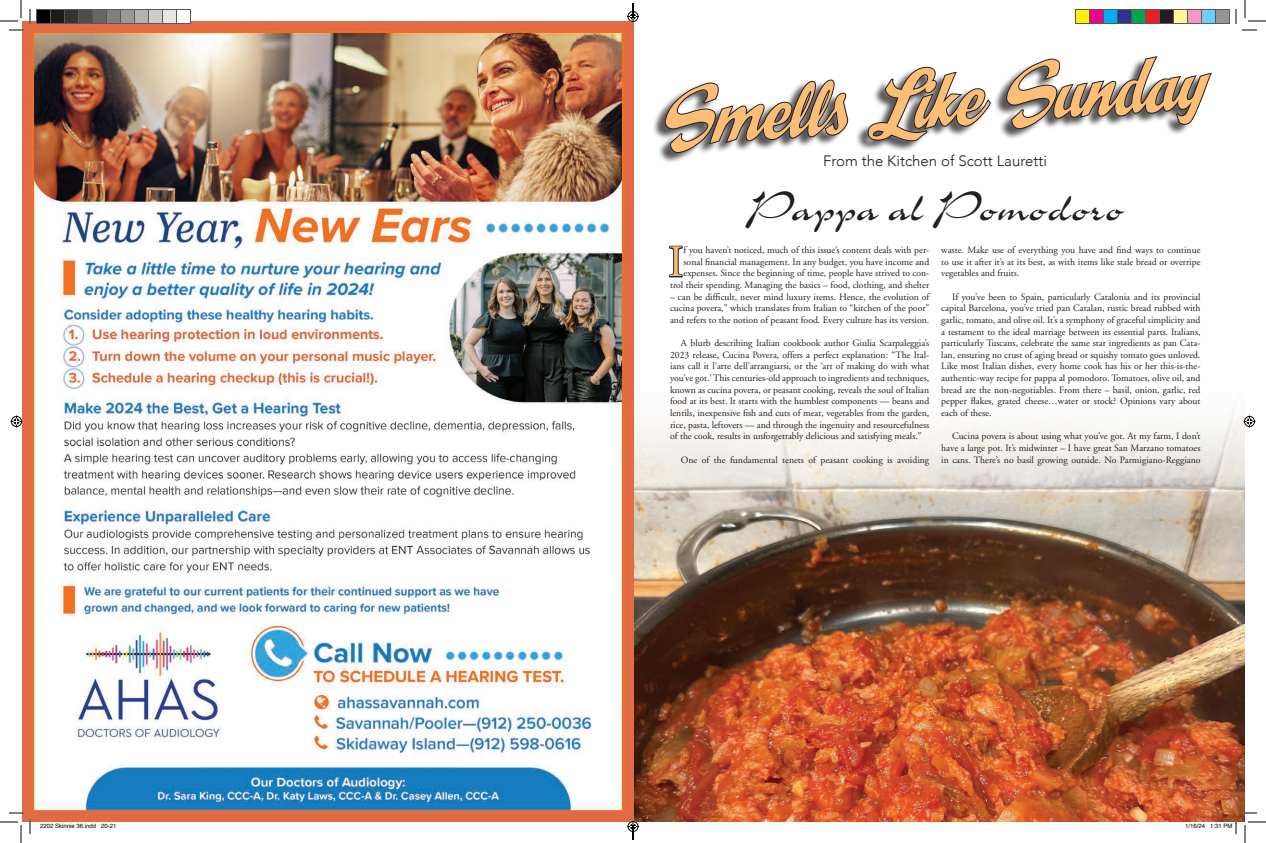
<style>
.page{position:relative;width:1266px;height:843px;background:#fff}
.page>*{position:absolute;margin:0;border:0;box-sizing:border-box;transform-origin:0 0}
.t1{font:85px "CC Spills";color:#fcbd77}
.t2{font:48px "Charme";color:#231f20}
.t3{font:44.8px "Adobe Garamond";color:#fcbd77}
.t4{font:300 15px "Avenir";color:#231f20}
.t5{font:9.7px/11.6px "Adobe Garamond";color:#231f20;text-align:justify}
.t6{font:6px "Helvetica";color:#000}
</style>
<div class="page">
<img style="left:634px;top:519px;width:611px;height:303px">
<div style="left:652px;top:57px;width:557px;height:107px;background:#231f20;opacity:.75"></div>
<svg style="left:664px;top:78px;width:185px;height:86px"></svg>
<svg style="left:867px;top:66px;width:125px;height:88px"></svg>
<svg style="left:1005px;top:56px;width:207px;height:108px"></svg>
<svg style="left:634px;top:408px;width:611px;height:111px"></svg>
<svg style="left:669px;top:245px;width:14px;height:33px"></svg>
<img style="left:23px;top:21px;width:611px;height:801px">
<svg style="left:0;top:0;width:31px;height:31px"></svg>
<svg style="left:0;top:812px;width:31px;height:31px"></svg>
<svg style="left:1235px;top:0;width:31px;height:31px"></svg>
<svg style="left:10px;top:416px;width:12px;height:12px"></svg>
<svg style="left:1244px;top:416px;width:12px;height:12px"></svg>
<div style="left:36px;top:10px;width:14px;height:14px;background:#000"></div>
<div style="left:36px;top:9px;width:15px;height:15px;border:1px solid #595959"></div>
<div style="left:50px;top:10px;width:14px;height:14px;background:#1a1a1a"></div>
<div style="left:50px;top:9px;width:15px;height:15px;border:1px solid #595959"></div>
<div style="left:64px;top:10px;width:14px;height:14px;background:#333"></div>
<div style="left:64px;top:9px;width:15px;height:15px;border:1px solid #595959"></div>
<div style="left:78px;top:10px;width:14px;height:14px;background:#4d4d4d"></div>
<div style="left:78px;top:9px;width:15px;height:15px;border:1px solid #595959"></div>
<div style="left:92px;top:10px;width:14px;height:14px;background:#666"></div>
<div style="left:92px;top:9px;width:15px;height:15px;border:1px solid #595959"></div>
<div style="left:106px;top:10px;width:14px;height:14px;background:#808080"></div>
<div style="left:106px;top:9px;width:15px;height:15px;border:1px solid #595959"></div>
<div style="left:120px;top:10px;width:14px;height:14px;background:#999"></div>
<div style="left:120px;top:9px;width:15px;height:15px;border:1px solid #595959"></div>
<div style="left:134px;top:10px;width:14px;height:14px;background:#b3b3b3"></div>
<div style="left:134px;top:9px;width:15px;height:15px;border:1px solid #595959"></div>
<div style="left:148px;top:10px;width:14px;height:14px;background:#ccc"></div>
<div style="left:148px;top:9px;width:15px;height:15px;border:1px solid #595959"></div>
<div style="left:162px;top:10px;width:14px;height:14px;background:#e6e6e6"></div>
<div style="left:162px;top:9px;width:15px;height:15px;border:1px solid #595959"></div>
<div style="left:176px;top:10px;width:14px;height:14px;background:#fff"></div>
<div style="left:176px;top:9px;width:15px;height:15px;border:1px solid #595959"></div>
<div style="left:1076px;top:10px;width:14px;height:14px;background:#fff101"></div>
<div style="left:1075px;top:9px;width:15px;height:15px;border:1px solid #595959"></div>
<div style="left:1090px;top:10px;width:14px;height:14px;background:#ed028c"></div>
<div style="left:1089px;top:9px;width:15px;height:15px;border:1px solid #595959"></div>
<div style="left:1104px;top:10px;width:14px;height:14px;background:#00aeef"></div>
<div style="left:1103px;top:9px;width:15px;height:15px;border:1px solid #595959"></div>
<div style="left:1118px;top:10px;width:14px;height:14px;background:#2e3092"></div>
<div style="left:1117px;top:9px;width:15px;height:15px;border:1px solid #595959"></div>
<div style="left:1132px;top:10px;width:14px;height:14px;background:#00a54f"></div>
<div style="left:1131px;top:9px;width:15px;height:15px;border:1px solid #595959"></div>
<div style="left:1146px;top:10px;width:14px;height:14px;background:#ee1d23"></div>
<div style="left:1145px;top:9px;width:15px;height:15px;border:1px solid #595959"></div>
<div style="left:1160px;top:10px;width:14px;height:14px;background:#231f20"></div>
<div style="left:1159px;top:9px;width:15px;height:15px;border:1px solid #595959"></div>
<div style="left:1174px;top:10px;width:14px;height:14px;background:#fff79a"></div>
<div style="left:1173px;top:9px;width:15px;height:15px;border:1px solid #595959"></div>
<div style="left:1188px;top:10px;width:14px;height:14px;background:#f499c2"></div>
<div style="left:1187px;top:9px;width:15px;height:15px;border:1px solid #595959"></div>
<div style="left:1202px;top:10px;width:14px;height:14px;background:#6bcff6"></div>
<div style="left:1201px;top:9px;width:15px;height:15px;border:1px solid #595959"></div>
<div style="left:1216px;top:10px;width:14px;height:14px;background:#939598"></div>
<div style="left:1215px;top:9px;width:15px;height:15px;border:1px solid #595959"></div>
<svg style="left:1185px;top:812px;width:81px;height:31px"></svg>
<svg style="left:627px;top:3px;width:12px;height:19px"></svg>
<svg style="left:627px;top:820px;width:12px;height:20px"></svg>
<h1 class="t1" style="left:660px;top:82px;width:546px;rotate:-4deg">Smells Like Sunday</h1>
<h3 class="t4" style="left:823px;top:152px;width:226px">From the Kitchen of Scott Lauretti</h3>
<h2 class="t2" style="left:746px;top:184px;width:380px">Pappa al Pomodoro</h2>
<p class="t5" style="left:670px;top:244px;width:261px;text-align:right">f you haven’t noticed, much of this issue’s content deals with per&shy;sonal financial management. In any budget, you have income and expenses. Since the beginning of time, people have strived to con&shy;trol their spending. Managing the basics – food, clothing, and shelter</p>
<p class="t5" style="left:670px;top:291px;width:261px">– can be difficult, never mind luxury items. Hence, the evolution of cucina povera,” which translates from Italian to “kitchen of the poor” and refers to the notion of peasant food. Every culture has its version.</p>
<p class="t5" style="left:670px;top:338px;width:261px;text-indent:11px">A blurb describing Italian cookbook author Giulia Scarpaleggia’s 2023 release, Cucina Povera, offers a perfect explanation: “The Ital&shy;ians call it l’arte dell’arrangiarsi, or the ‘art of making do with what you’ve got.’ This centuries-old approach to ingredients and techniques, known as cucina povera, or peasant cooking, reveals the soul of Italian food at its best. It starts with the humblest components — beans and lentils, inexpensive fish and cuts of meat, vegetables from the garden, rice, pasta, leftovers — and through the ingenuity and resourcefulness of the cook, results in unforgettably delicious and satisfying meals.”</p>
<p class="t5" style="left:681px;top:454px;width:250px">One of the fundamental tenets of peasant cooking is avoiding</p>
<h3 class="t3" style="left:668px;top:238px;width:17px">I</h3>
<p class="t5" style="left:941px;top:244px;width:261px">waste. Make use of everything you have and find ways to continue to use it after it’s at its best, as with items like stale bread or overripe vegetables and fruits.</p>
<p class="t5" style="left:941px;top:291px;width:261px;text-indent:11px">If you’ve been to Spain, particularly Catalonia and its provincial capital Barcelona, you’ve tried pan Catalan, rustic bread rubbed with garlic, tomato, and olive oil. It’s a symphony of graceful simplicity and a testament to the ideal marriage between its essential parts. Italians, particularly Tuscans, celebrate the same star ingredients as pan Cata&shy;lan, ensuring no crust of aging bread or squishy tomato goes unloved.<br>Like most Italian dishes, every home cook has his or her this-is-the&shy;authentic-way recipe for pappa al pomodoro. Tomatoes, olive oil, and bread are the non-negotiables. From there – basil, onion, garlic, red pepper flakes, grated cheese…water or stock? Opinions vary about each of these.</p>
<p class="t5" style="left:941px;top:431px;width:261px;text-indent:11px">Cucina povera is about using what you’ve got. At my farm, I don’t have a large pot. It’s midwinter – I have great San Marzano tomatoes in cans. There’s no basil growing outside. No Parmigiano-Reggiano</p>
<p class="t6" style="left:40px;top:821px;width:78px">2202 Skinnie 36.indd 20-21</p>
<p class="t6" style="left:1185px;top:821px;width:49px">1/16/24 1:31 PM</p>
</div>
